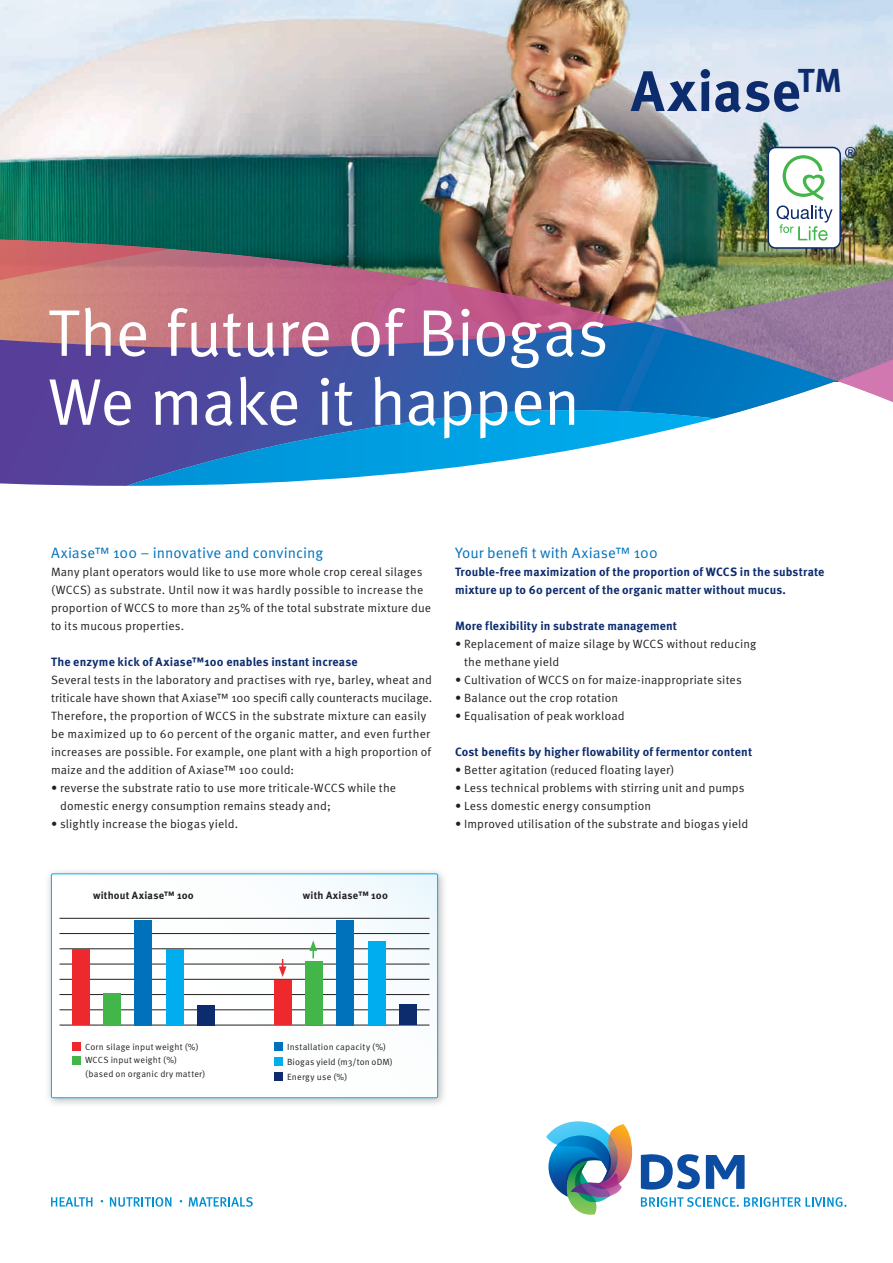
<style>
.page{position:relative;width:893px;height:1263px;background:#fff}
.page>*{position:absolute;margin:0;border:0;box-sizing:border-box;transform-origin:0 0}
.t1{font:66px/69px "Meta Pro Norm";letter-spacing:-.02em;color:#fff}
.t2{font:700 57px "Meta Pro";letter-spacing:.01em;color:#0d2c6e}
.t3{font:15px "Meta Pro Norm";letter-spacing:.005em;color:#0072bc}
.t4{font:12px/18px "Meta Pro Norm";letter-spacing:.015em;color:#231f20}
.t5{font:700 12px/18px "Meta Pro";letter-spacing:.01em;color:#0d2c6e}
.t6{font:700 10.5px "Meta Pro";letter-spacing:.02em;color:#231f20}
.t7{font:9px/13.5px "Meta Pro Norm";letter-spacing:.025em;color:#231f20}
</style>
<div class="page">
<div style="left:45px;top:867px;width:403px;height:241px;background:#231f20;opacity:.3"></div>
<svg style="left:51px;top:875px;width:387px;height:223px"></svg>
<div style="left:51px;top:873px;width:387px;height:225px;border:1px solid #00aeef;border-radius:2px"></div>
<hr style="left:60px;top:1025px;width:369px;height:1px;background:#231f20">
<hr style="left:60px;top:1009px;width:369px;height:1px;background:#231f20">
<hr style="left:60px;top:994px;width:369px;height:1px;background:#231f20">
<hr style="left:60px;top:979px;width:369px;height:1px;background:#231f20">
<hr style="left:60px;top:964px;width:369px;height:1px;background:#231f20">
<hr style="left:60px;top:948px;width:369px;height:1px;background:#231f20">
<hr style="left:60px;top:933px;width:369px;height:1px;background:#231f20">
<hr style="left:60px;top:918px;width:369px;height:1px;background:#231f20">
<img style="left:0;top:0;width:893px;height:147px">
<svg style="left:51px;top:1197px;width:41px;height:9px"></svg>
<svg style="left:110px;top:1197px;width:61px;height:10px"></svg>
<svg style="left:189px;top:1197px;width:64px;height:10px"></svg>
<svg style="left:546px;top:1121px;width:300px;height:94px"></svg>
<div style="left:72px;top:949px;width:18px;height:76px;background:#ee292e"></div>
<div style="left:103px;top:993px;width:17px;height:32px;background:#42b649"></div>
<div style="left:134px;top:920px;width:17px;height:105px;background:#0072bc"></div>
<div style="left:166px;top:950px;width:18px;height:75px;background:#00aeef"></div>
<div style="left:197px;top:1005px;width:18px;height:20px;background:#0d2c6e"></div>
<div style="left:274px;top:981px;width:18px;height:44px;background:#ee292e"></div>
<div style="left:305px;top:961px;width:17px;height:64px;background:#42b649"></div>
<div style="left:336px;top:920px;width:17px;height:105px;background:#0072bc"></div>
<div style="left:368px;top:941px;width:18px;height:84px;background:#00aeef"></div>
<div style="left:399px;top:1004px;width:17px;height:21px;background:#0d2c6e"></div>
<svg style="left:279px;top:959px;width:7px;height:18px"></svg>
<svg style="left:309px;top:940px;width:8px;height:18px"></svg>
<div style="left:72px;top:1042px;width:9px;height:9px;background:#ee292e"></div>
<div style="left:274px;top:1042px;width:9px;height:9px;background:#0072bc"></div>
<div style="left:72px;top:1056px;width:9px;height:9px;background:#42b649"></div>
<div style="left:274px;top:1057px;width:9px;height:9px;background:#00aeef"></div>
<div style="left:274px;top:1072px;width:9px;height:9px;background:#0d2c6e"></div>
<img style="left:0;top:147px;width:893px;height:339px">
<h2 class="t2" style="left:631px;top:47px;width:213px">Axiase<sup>TM</sup></h2>
<h1 class="t1" style="left:48px;top:294px;width:562px">The future of Biogas<br>We make it happen</h1>
<p class="t3" style="left:51px;top:541px;width:274px">Axiase™ 100 – innovative and convincing</p>
<p class="t4" style="left:51px;top:562px;width:381px">Many plant operators would like to use more whole crop cereal silages (WCCS) as substrate. Until now it was hardly possible to increase the proportion of WCCS to more than 25% of the total substrate mixture due to its mucous properties.</p>
<p class="t5" style="left:51px;top:652px;width:308px">The enzyme kick of Axiase™100 enables instant increase</p>
<p class="t4" style="left:51px;top:670px;width:383px">Several tests in the laboratory and practises with rye, barley, wheat and triticale have shown that Axiase™ 100 specifi cally counteracts mucilage.<br>Therefore, the proportion of WCCS in the substrate mixture can easily be maximized up to 60 percent of the organic matter, and even further increases are possible. For example, one plant with a high proportion of maize and the addition of Axiase™ 100 could:</p>
<p class="t4" style="left:60px;top:778px;width:338px;text-indent:-9px">• reverse the substrate ratio to use more triticale-WCCS while the domestic energy consumption remains steady and;</p>
<p class="t4" style="left:51px;top:814px;width:189px">• slightly increase the biogas yield.</p>
<p class="t3" style="left:455px;top:541px;width:204px">Your benefi t with Axiase™ 100</p>
<p class="t5" style="left:455px;top:562px;width:371px">Trouble-free maximization of the proportion of WCCS in the substrate mixture up to 60 percent of the organic matter without mucus.</p>
<p class="t5" style="left:455px;top:616px;width:224px">More flexibility in substrate management</p>
<p class="t4" style="left:464px;top:634px;width:294px;text-indent:-9px">• Replacement of maize silage by WCCS without reducing the methane yield</p>
<p class="t4" style="left:455px;top:670px;width:288px">• Cultivation of WCCS on for maize-inappropriate sites</p>
<p class="t4" style="left:455px;top:688px;width:165px">• Balance out the crop rotation</p>
<p class="t4" style="left:455px;top:706px;width:171px">• Equalisation of peak workload</p>
<p class="t5" style="left:455px;top:742px;width:299px">Cost benefits by higher flowability of fermentor content</p>
<p class="t4" style="left:455px;top:760px;width:221px">• Better agitation (reduced floating layer)</p>
<p class="t4" style="left:455px;top:778px;width:291px">• Less technical problems with stirring unit and pumps</p>
<p class="t4" style="left:455px;top:796px;width:198px">• Less domestic energy consumption</p>
<p class="t4" style="left:455px;top:814px;width:295px">• Improved utilisation of the substrate and biogas yield</p>
<p class="t6" style="left:93px;top:887px;width:102px">without Axiase™ 100</p>
<p class="t6" style="left:303px;top:887px;width:87px">with Axiase™ 100</p>
<p class="t7" style="left:85px;top:1039px;width:122px">Corn silage input weight (%)<br>WCCS input weight (%) (based on organic dry matter)</p>
<p class="t7" style="left:287px;top:1039px;width:107px;line-height:15px">Installation capacity (%)<br>Biogas yield (m3/ton oDM)<br>Energy use (%)</p>
</div>
